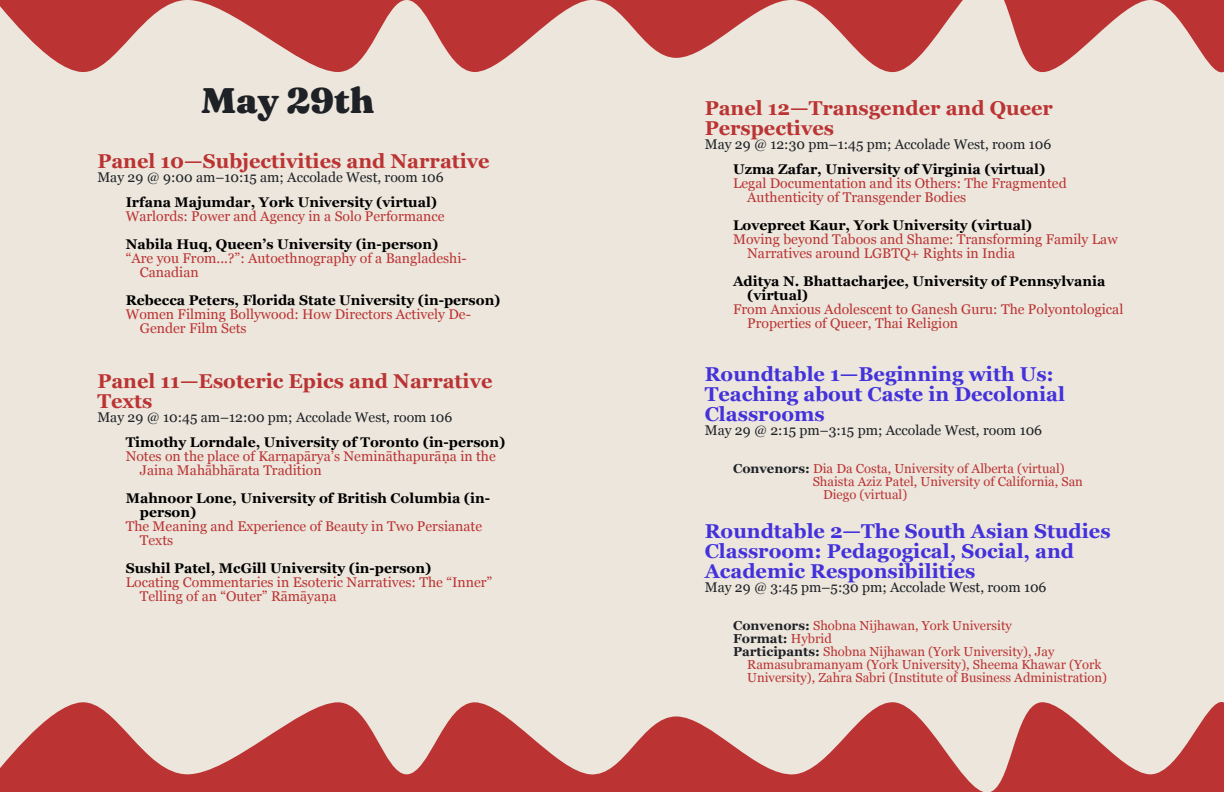
<style>
.page{position:relative;width:1224px;height:792px;background:#ece6dc}
.page>*{position:absolute;margin:0;border:0;box-sizing:border-box;transform-origin:0 0}
.t1{font:900 35.5px "Fraunces 9 pt";color:#1e2126}
.t2{font:700 20px/20px "Georgia";color:#4331db}
.t3{font:700 20px/20px "Georgia";color:#b33}
.t4{font:14px/14px "Georgia";color:#b33}
.t5{font:700 14px/14px "Georgia";color:#000}
.t6{font:14px "Georgia";color:#1e2126}
.t7{font:13px "Georgia";color:#b33}
.t8{font:700 13px "Georgia";color:#1e2126}
.s1{font-weight:700;color:#1e2126}
.s2{font-weight:400;color:#b33}
</style>
<div class="page">
<svg style="left:0;top:0;width:1224px;height:73px"></svg>
<svg style="left:0;top:702px;width:1224px;height:90px;fill:#b33"></svg>
<h1 class="t1" style="left:201px;top:78px;width:175px">May 29th</h1>
<h2 class="t3" style="left:97px;top:152px;width:394px">Panel 10—Subjectivities and Narrative</h2>
<p class="t6" style="left:97px;top:171px;width:348px">May 29 @ 9:00 am–10:15 am; Accolade West, room 106</p>
<p class="t5" style="left:126px;top:196px;width:313px">Irfana Majumdar, York University (virtual)</p>
<p class="t4" style="left:126px;top:210px;width:320px">Warlords: Power and Agency in a Solo Performance</p>
<p class="t5" style="left:126px;top:238px;width:314px">Nabila Huq, Queen’s University (in-person)</p>
<p class="t4" style="left:140px;top:252px;width:328px;text-indent:-14px">“Are you From...?”: Autoethnography of a Bangladeshi-<br>Canadian</p>
<p class="t5" style="left:126px;top:294px;width:376px">Rebecca Peters, Florida State University (in-person)</p>
<p class="t4" style="left:140px;top:308px;width:333px;text-indent:-14px">Women Filming Bollywood: How Directors Actively De-<br>Gender Film Sets</p>
<h2 class="t3" style="left:97px;top:373px;width:397px">Panel 11—Esoteric Epics and Narrative<br>Texts</h2>
<p class="t6" style="left:97px;top:411px;width:357px">May 29 @ 10:45 am–12:00 pm; Accolade West, room 106</p>
<p class="t5" style="left:126px;top:436px;width:381px">Timothy Lorndale, University of Toronto (in-person)</p>
<p class="t4" style="left:140px;top:450px;width:357px;text-indent:-14px">Notes on the place of Karṇapārya’s Nemināthapurāṇa in the<br>Jaina Mahābhārata Tradition</p>
<p class="t5" style="left:140px;top:492px;width:352px;text-indent:-14px">Mahnoor Lone, University of British Columbia (in&shy;person)</p>
<p class="t4" style="left:140px;top:520px;width:344px;text-indent:-14px">The Meaning and Experience of Beauty in Two Persianate<br>Texts</p>
<p class="t5" style="left:126px;top:562px;width:307px">Sushil Patel, McGill University (in-person)</p>
<p class="t4" style="left:140px;top:576px;width:354px;text-indent:-14px">Locating Commentaries in Esoteric Narratives: The “Inner”<br>Telling of an “Outer” Rāmāyaṇa</p>
<h2 class="t3" style="left:705px;top:99px;width:350px">Panel 12—Transgender and Queer<br>Perspectives</h2>
<p class="t6" style="left:705px;top:138px;width:348px">May 29 @ 12:30 pm–1:45 pm; Accolade West, room 106</p>
<p class="t5" style="left:733px;top:163px;width:314px">Uzma Zafar, University of Virginia (virtual)</p>
<p class="t4" style="left:747px;top:177px;width:321px;text-indent:-14px">Legal Documentation and its Others: The Fragmented<br>Authenticity of Transgender Bodies</p>
<p class="t5" style="left:733px;top:219px;width:301px">Lovepreet Kaur, York University (virtual)</p>
<p class="t4" style="left:747px;top:233px;width:372px;text-indent:-14px">Moving beyond Taboos and Shame: Transforming Family Law<br>Narratives around LGBTQ+ Rights in India</p>
<p class="t5" style="left:747px;top:275px;width:360px;text-indent:-14px">Aditya N. Bhattacharjee, University of Pennsylvania (virtual)</p>
<p class="t4" style="left:747px;top:303px;width:378px;text-indent:-14px">From Anxious Adolescent to Ganesh Guru: The Polyontological<br>Properties of Queer, Thai Religion</p>
<h2 class="t2" style="left:705px;top:366px;width:362px">Roundtable 1—Beginning with Us:<br>Teaching about Caste in Decolonial<br>Classrooms</h2>
<p class="t6" style="left:705px;top:424px;width:339px">May 29 @ 2:15 pm–3:15 pm; Accolade West, room 106</p>
<p class="t7" style="left:733px;top:463px;width:333px"><span class="s1">Convenors:</span> Dia Da Costa, University of Alberta (virtual)</p>
<p class="t7" style="left:813px;top:476px;width:272px">Shaista Aziz Patel, University of California, San</p>
<p class="t7" style="left:823px;top:489px;width:86px">Diego (virtual)</p>
<h2 class="t2" style="left:705px;top:523px;width:407px">Roundtable 2—The South Asian Studies<br>Classroom: Pedagogical, Social, and<br>Academic Responsibilities</h2>
<p class="t6" style="left:705px;top:582px;width:343px">May 29 @ 3:45 pm–5:30 pm; Accolade West, room 106</p>
<p class="t7" style="left:733px;top:620px;width:280px"><span class="s1">Convenors:</span> Shobna Nijhawan, York University</p>
<p class="t8" style="left:733px;top:633px;width:100px">Format: <span class="s2">Hybrid</span></p>
<p class="t7" style="left:733px;top:646px;width:323px"><span class="s1">Participants:</span> Shobna Nijhawan (York University), Jay</p>
<p class="t7" style="left:747px;top:659px;width:356px">Ramasubramanyam (York University), Sheema Khawar (York</p>
<p class="t7" style="left:747px;top:672px;width:361px">University), Zahra Sabri (Institute of Business Administration)</p>
</div>
